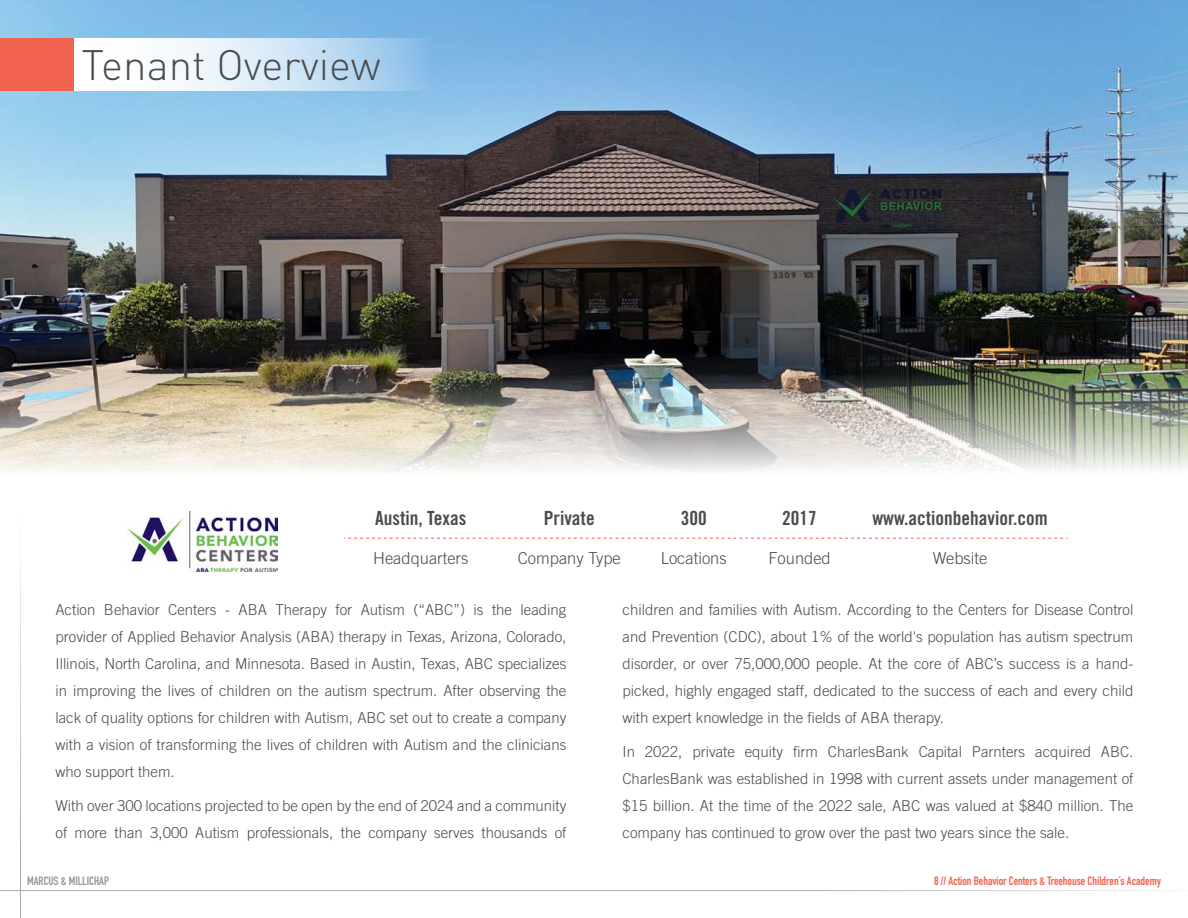
<style>
.page{position:relative;width:1188px;height:918px;background:#fff}
.page>*{position:absolute;margin:0;border:0;box-sizing:border-box;transform-origin:0 0}
.t1{font:300 42px "DIN Pro";color:#4b4c4d}
.t2{font:19.5px "Trade Gothic LT Std Bd Cn 20";color:#4b4c4d}
.t3{font:300 16.5px "Trade Gothic LT Std";color:#4b4c4d}
.t4{font:300 15px/27px "Trade Gothic LT Std";color:#4b4c4d;text-align:justify}
.t5{font:700 12px "DIN Condensed";color:#f1634f}
.t6{font:700 12px "DIN Condensed";color:#939598}
</style>
<div class="page">
<img style="left:0;top:0;width:1188px;height:373px">
<img style="left:0;top:373px;width:1188px;height:197px">
<img style="left:128px;top:511px;width:149px;height:61px">
<svg style="left:344px;top:538px;width:724px;height:1px"></svg>
<div style="left:0;top:38px;width:74px;height:53px;background:#f1634f"></div>
<svg style="left:74px;top:38px;width:356px;height:53px"></svg>
<hr style="left:0;top:890px;width:1188px;height:1px;background:#a8a9ad">
<hr style="left:20px;top:486px;width:1px;height:432px;background:#a8a9ad">
<p class="t1" style="left:81px;top:37px;width:301px">Tenant Overview</p>
<p class="t2" style="left:375px;top:506px;width:93px">Austin, Texas</p>
<p class="t2" style="left:544px;top:506px;width:52px">Private</p>
<p class="t2" style="left:681px;top:506px;width:27px">300</p>
<p class="t2" style="left:782px;top:506px;width:36px">2017</p>
<p class="t2" style="left:872px;top:506px;width:177px">www.actionbehavior.com</p>
<p class="t3" style="left:373px;top:548px;width:97px">Headquarters</p>
<p class="t3" style="left:518px;top:548px;width:104px">Company Type</p>
<p class="t3" style="left:661px;top:548px;width:67px">Locations</p>
<p class="t3" style="left:768px;top:548px;width:64px">Founded</p>
<p class="t3" style="left:933px;top:548px;width:56px">Website</p>
<p class="t4" style="left:56px;top:596px;width:512px">Action Behavior Centers - ABA Therapy for Autism (“ABC”) is the leading provider of Applied Behavior Analysis (ABA) therapy in Texas, Arizona, Colorado, Illinois, North Carolina, and Minnesota. Based in Austin, Texas, ABC specializes in improving the lives of children on the autism spectrum. After observing the lack of quality options for children with Autism, ABC set out to create a company with a vision of transforming the lives of children with Autism and the clinicians who support them.</p>
<p class="t4" style="left:56px;top:792px;width:512px">With over 300 locations projected to be open by the end of 2024 and a community of more than 3,000 Autism professionals, the company serves thousands of</p>
<p class="t4" style="left:622px;top:596px;width:512px">children and families with Autism. According to the Centers for Disease Control and Prevention (CDC), about 1% of the world's population has autism spectrum disorder, or over 75,000,000 people. At the core of ABC’s success is a hand&shy;picked, highly engaged staff, dedicated to the success of each and every child with expert knowledge in the fields of ABA therapy.</p>
<p class="t4" style="left:622px;top:738px;width:512px">In 2022, private equity firm CharlesBank Capital Parnters acquired ABC.<br>CharlesBank was established in 1998 with current assets under management of $15 billion. At the time of the 2022 sale, ABC was valued at $840 million. The company has continued to grow over the past two years since the sale.</p>
<p class="t6" style="left:27px;top:873px;width:83px">MARCUS &amp; MILLICHAP</p>
<p class="t5" style="left:934px;top:873px;width:228px">8 // Action Behavior Centers &amp; Treehouse Children’s Academy</p>
</div>
